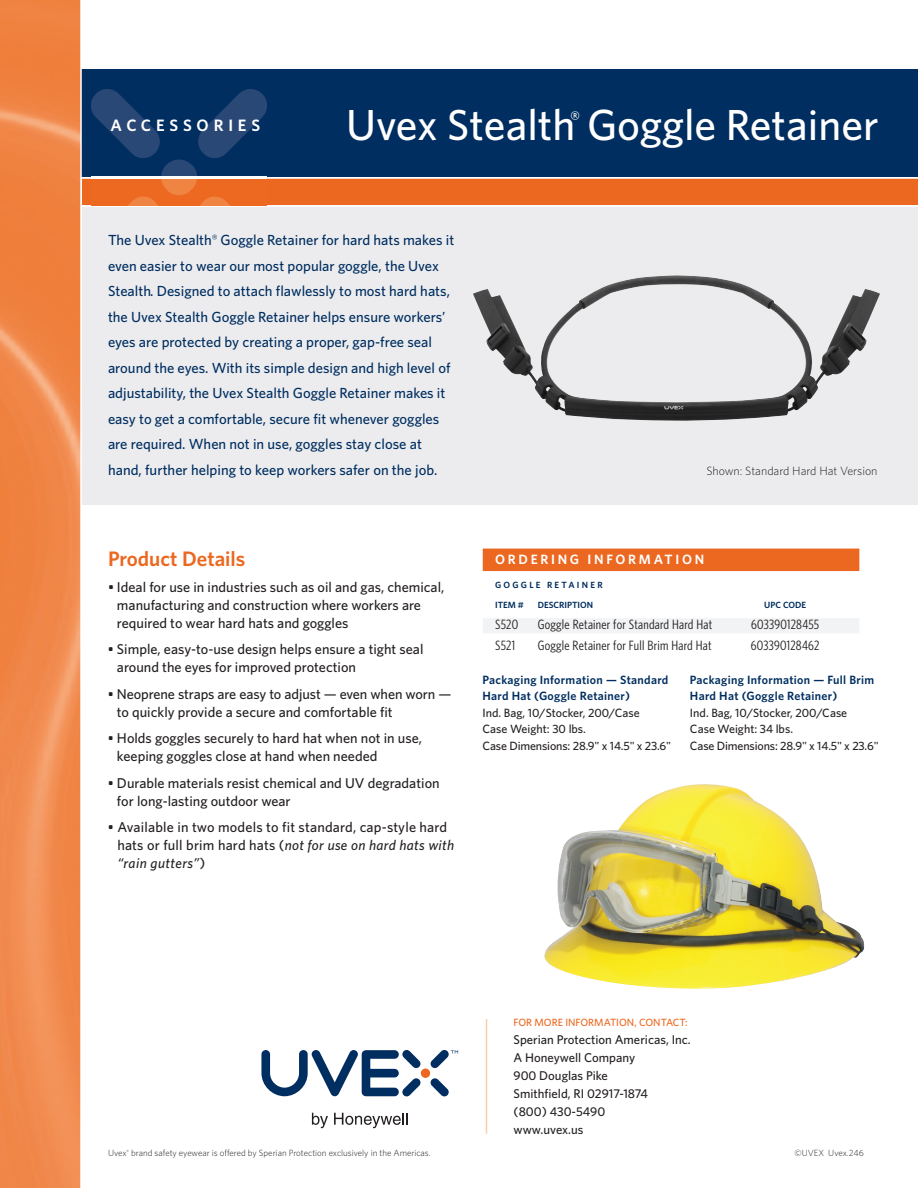
<style>
.page{position:relative;width:918px;height:1188px;background:#fff}
.page>*{position:absolute;margin:0;border:0;box-sizing:border-box;transform-origin:0 0}
.t1{font:500 43.5px "Whitney";color:#fff}
.t2{font:600 21px "Whitney";color:#ec6820}
.t3{font:500 18px "Whitney";color:#fff}
.t4{font:600 16.5px "Whitney";letter-spacing:.295em;color:#fff}
.t5{font:500 14.7px/25.5px "Whitney";color:#002e60}
.t6{font:500 14.25px/18px "Whitney";color:#231f20}
.t7{font:13.5px "Whitney Condensed";letter-spacing:.02em;color:#231f20}
.t8{font:600 13.5px "Whitney";letter-spacing:.2em;color:#fff}
.t9{font:500 12.75px/17.9px "Whitney";color:#231f20}
.t10{font:500 12px/16.5px "Whitney";color:#231f20}
.t11{font:600 12px/16.5px "Whitney";letter-spacing:.025em;color:#002e60}
.t12{font:300 12px "Whitney";color:#231f20}
.t13{font:500 10.5px "Whitney";color:#ec6820}
.t14{font:300 9px "Whitney";color:#231f20}
.t15{font:600 9px/19.8px "Whitney";letter-spacing:.25em;color:#002e60}
.t16{font:600 9px "Whitney";color:#002e60}
.s1{font-style:italic}
</style>
<div class="page">
<div style="left:74px;top:200px;width:844px;height:305px;background:#ececee"></div>
<div style="left:76px;top:69px;width:842px;height:108px;background:#002e60"></div>
<div style="left:82px;top:178px;width:836px;height:27px;background:#ec6820"></div>
<img style="left:0;top:0;width:80px;height:1188px">
<hr style="left:80px;top:0;width:2px;height:1188px;background:#fff">
<svg style="left:261px;top:1050px;width:197px;height:46px"></svg>
<svg style="left:312px;top:1113px;width:16px;height:15px"></svg>
<svg style="left:334px;top:1113px;width:74px;height:15px"></svg>
<hr style="left:81px;top:205px;width:837px;height:2px;background:#fff">
<hr style="left:486px;top:1019px;width:1px;height:115px;background:#facdad">
<div style="left:483px;top:549px;width:376px;height:22px;background:#ec6820"></div>
<div style="left:483px;top:618px;width:376px;height:15px;background:#f2f3f4"></div>
<img style="left:92px;top:89px;width:175px;height:116px">
<img style="left:92px;top:177px;width:175px;height:1px">
<img style="left:473px;top:275px;width:407px;height:146px">
<img style="left:544px;top:784px;width:321px;height:205px">
<p class="t4" style="left:110px;top:120px;width:151px">ACCESSORIES</p>
<h1 class="t1" style="left:346px;top:110px;width:534px">Uvex Stealth Goggle Retainer</h1>
<p class="t3" style="left:570px;top:111px;width:12px">®</p>
<p class="t5" style="left:108px;top:229px;width:348px">The Uvex Stealth<sup>®</sup> Goggle Retainer for hard hats makes it even easier to wear our most popular goggle, the Uvex Stealth. Designed to attach flawlessly to most hard hats, the Uvex Stealth Goggle Retainer helps ensure workers’ eyes are protected by creating a proper, gap-free seal around the eyes. With its simple design and high level of adjustability, the Uvex Stealth Goggle Retainer makes it easy to get a comfortable, secure fit whenever goggles are required. When not in use, goggles stay close at hand, further helping to keep workers safer on the job.</p>
<h2 class="t2" style="left:108px;top:551px;width:139px">Product Details</h2>
<p class="t6" style="left:117px;top:579px;width:329px;text-indent:-9px">• Ideal for use in industries such as oil and gas, chemical, manufacturing and construction where workers are required to wear hard hats and goggles</p>
<p class="t6" style="left:117px;top:642px;width:308px;text-indent:-9px">• Simple, easy-to-use design helps ensure a tight seal around the eyes for improved protection</p>
<p class="t6" style="left:117px;top:686px;width:336px;text-indent:-9px">• Neoprene straps are easy to adjust — even when worn — to quickly provide a secure and comfortable fit</p>
<p class="t6" style="left:117px;top:731px;width:307px;text-indent:-9px">• Holds goggles securely to hard hat when not in use, keeping goggles close at hand when needed</p>
<p class="t6" style="left:117px;top:775px;width:324px;text-indent:-9px">• Durable materials resist chemical and UV degradation for long-lasting outdoor wear</p>
<p class="t6" style="left:117px;top:819px;width:338px;text-indent:-9px">• Available in two models to fit standard, cap-style hard hats or full brim hard hats (<span class="s1">not for use on hard hats with “rain gutters”</span>)</p>
<p class="t12" style="left:706px;top:466px;width:173px">Shown: Standard Hard Hat Version</p>
<p class="t8" style="left:495px;top:555px;width:211px">ORDERING INFORMATION</p>
<p class="t15" style="left:495px;top:576px;width:109px">GOGGLE RETAINER<br>ITEM #</p>
<p class="t16" style="left:538px;top:602px;width:57px">DESCRIPTION</p>
<p class="t16" style="left:764px;top:602px;width:43px">UPC CODE</p>
<p class="t7" style="left:495px;top:620px;width:25px">S520</p>
<p class="t7" style="left:538px;top:620px;width:176px">Goggle Retainer for Standard Hard Hat</p>
<p class="t7" style="left:751px;top:620px;width:70px">603390128455</p>
<p class="t7" style="left:495px;top:641px;width:21px">S521</p>
<p class="t7" style="left:538px;top:641px;width:175px">Goggle Retainer for Full Brim Hard Hat</p>
<p class="t7" style="left:751px;top:641px;width:70px">603390128462</p>
<p class="t11" style="left:483px;top:673px;width:187px">Packaging Information — Standard<br>Hard Hat (Goggle Retainer)</p>
<p class="t10" style="left:483px;top:706px;width:190px">Ind. Bag, 10/Stocker, 200/Case<br>Case Weight: 30 lbs.<br>Case Dimensions: 28.9" x 14.5" x 23.6"</p>
<p class="t11" style="left:690px;top:673px;width:186px">Packaging Information — Full Brim<br>Hard Hat (Goggle Retainer)</p>
<p class="t10" style="left:690px;top:706px;width:190px">Ind. Bag, 10/Stocker, 200/Case<br>Case Weight: 34 lbs.<br>Case Dimensions: 28.9" x 14.5" x 23.6"</p>
<p class="t13" style="left:514px;top:1019px;width:176px">FOR MORE INFORMATION, CONTACT:</p>
<p class="t9" style="left:514px;top:1032px;width:179px">Sperian Protection Americas, Inc.<br>A Honeywell Company<br>900 Douglas Pike<br>Smithfield, RI 02917-1874<br>(800) 430-5490<br>www.uvex.us</p>
<p class="t14" style="left:108px;top:1150px;width:324px">Uvex<sup>®</sup> brand safety eyewear is offered by Sperian Protection exclusively in the Americas.</p>
<p class="t14" style="left:794px;top:1150px;width:71px">©UVEX Uvex.246</p>
</div>
